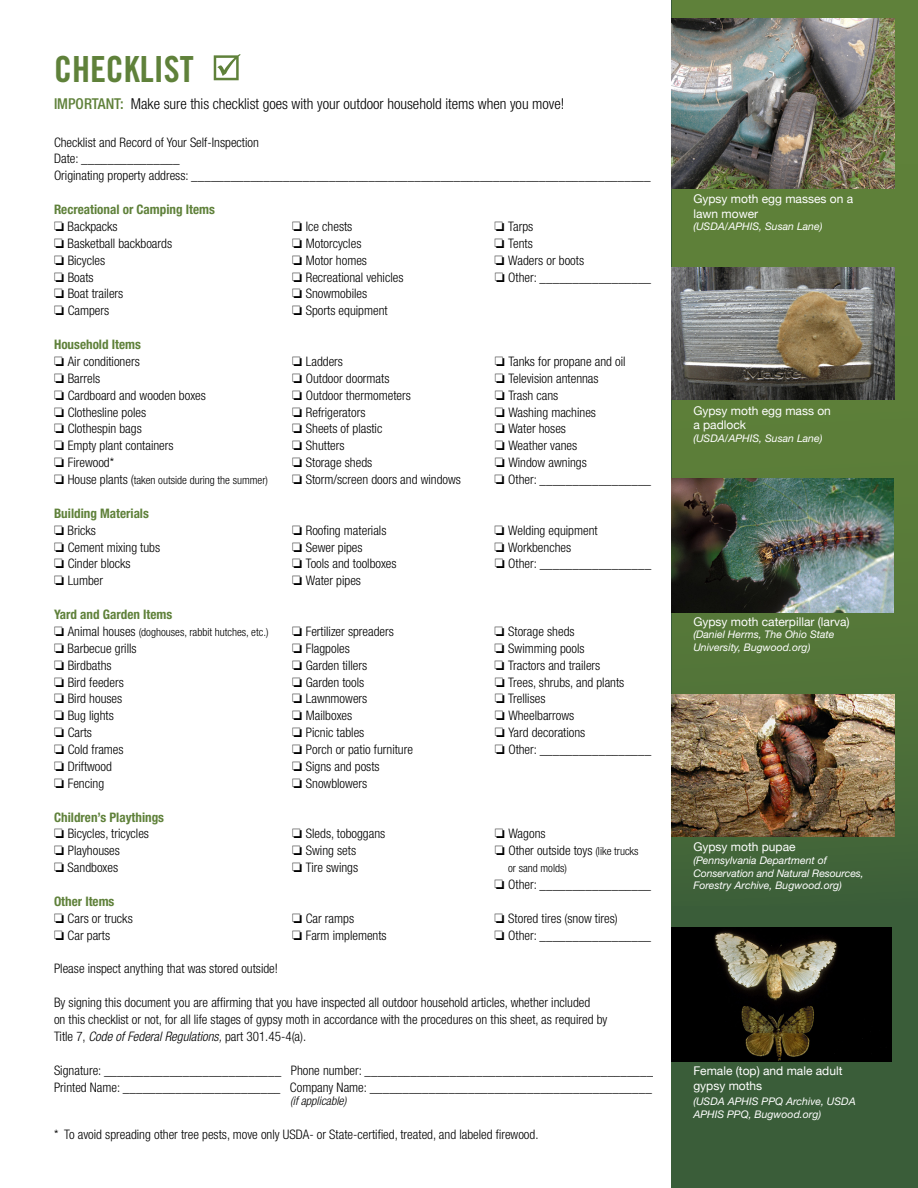
<style>
.page{position:relative;width:918px;height:1188px;background:#fff}
.page>*{position:absolute;margin:0;border:0;box-sizing:border-box;transform-origin:0 0}
.t1{font:36px "Trade Gothic Bold Cond Twenty";color:#5f813a}
.t2{font:300 condensed 15px "Helvetica Neue";color:#000}
.t3{font:300 condensed 13.2px/17px "Helvetica Neue";color:#000}
.t4{font:700 condensed 13.2px/17px "Helvetica Neue";color:#5f813a}
.t5{font:12px/14.4px "Helvetica Neue";color:#fff}
.t6{font:italic 300 condensed 12px "Helvetica Neue";color:#000}
.t7{font:300 condensed 11.25px "Helvetica Neue";color:#000}
.t8{font:italic 10.5px/12.6px "Helvetica Neue";color:#fff}
.s1{font-weight:500;color:#5f813a}
.s2{color:#000}
.s3{font-weight:300;color:#000}
.s4{font-weight:700;color:#5f813a}
.s5{font-size:13.2px}
.s6{font-size:11.25px}
.s7{font-style:italic}
</style>
<div class="page">
<div style="left:672px;top:0;width:246px;height:1188px;background:#3a5d39"></div>
<svg style="left:672px;top:0;width:246px;height:837px;background:#5a7b39"></svg>
<svg style="left:214px;top:54px;width:27px;height:26px"></svg>
<img style="left:672px;top:478px;width:222px;height:134px">
<img style="left:672px;top:18px;width:222px;height:171px">
<img style="left:672px;top:268px;width:222px;height:132px">
<img style="left:672px;top:694px;width:222px;height:143px">
<img style="left:672px;top:928px;width:220px;height:133px">
<h1 class="t1" style="left:54px;top:47px;width:126px">CHECKLIST</h1>
<p class="t2" style="left:54px;top:95px;width:512px"><span class="s1">IMPORTANT:</span> Make sure this checklist goes with your outdoor household items when you move!</p>
<p class="t3" style="left:54px;top:133px;width:598px">Checklist and Record of Your Self-Inspection<br>Date: _______________<br>Originating property address: ______________________________________________________________________</p>
<p class="t4" style="left:54px;top:201px;width:162px">Recreational or Camping Items <span class="s2">❏</span> <span class="s3">Backpacks</span></p>
<p class="t3" style="left:292px;top:218px;width:62px">❏ Ice chests</p>
<p class="t3" style="left:495px;top:218px;width:40px">❏ Tarps</p>
<p class="t3" style="left:54px;top:235px;width:120px">❏ Basketball backboards</p>
<p class="t3" style="left:292px;top:235px;width:71px">❏ Motorcycles</p>
<p class="t3" style="left:495px;top:235px;width:40px">❏ Tents</p>
<p class="t3" style="left:54px;top:251px;width:53px">❏ Bicycles</p>
<p class="t3" style="left:292px;top:251px;width:76px">❏ Motor homes</p>
<p class="t3" style="left:495px;top:251px;width:91px">❏ Waders or boots</p>
<p class="t3" style="left:54px;top:268px;width:41px">❏ Boats</p>
<p class="t3" style="left:292px;top:268px;width:113px">❏ Recreational vehicles</p>
<p class="t3" style="left:495px;top:268px;width:158px">❏ Other: _________________</p>
<p class="t3" style="left:54px;top:285px;width:71px">❏ Boat trailers</p>
<p class="t3" style="left:292px;top:285px;width:77px">❏ Snowmobiles</p>
<p class="t3" style="left:54px;top:302px;width:57px">❏ Campers</p>
<p class="t3" style="left:292px;top:302px;width:97px">❏ Sports equipment</p>
<p class="t3" style="left:54px;top:336px;width:88px"><span class="s4">Household Items </span>❏ Air conditioners</p>
<p class="t3" style="left:292px;top:353px;width:52px">❏ Ladders</p>
<p class="t3" style="left:495px;top:353px;width:133px">❏ Tanks for propane and oil</p>
<p class="t3" style="left:54px;top:370px;width:48px">❏ Barrels</p>
<p class="t3" style="left:292px;top:370px;width:99px">❏ Outdoor doormats</p>
<p class="t3" style="left:495px;top:370px;width:105px">❏ Television antennas</p>
<p class="t3" style="left:54px;top:386px;width:153px">❏ Cardboard and wooden boxes</p>
<p class="t3" style="left:292px;top:386px;width:120px">❏ Outdoor thermometers</p>
<p class="t3" style="left:495px;top:386px;width:65px">❏ Trash cans</p>
<p class="t3" style="left:54px;top:403px;width:94px">❏ Clothesline poles</p>
<p class="t3" style="left:292px;top:403px;width:75px">❏ Refrigerators</p>
<p class="t3" style="left:495px;top:403px;width:103px">❏ Washing machines</p>
<p class="t3" style="left:54px;top:420px;width:89px">❏ Clothespin bags</p>
<p class="t3" style="left:292px;top:420px;width:92px">❏ Sheets of plastic</p>
<p class="t3" style="left:495px;top:420px;width:73px">❏ Water hoses</p>
<p class="t3" style="left:54px;top:437px;width:121px">❏ Empty plant containers</p>
<p class="t3" style="left:292px;top:437px;width:54px">❏ Shutters</p>
<p class="t3" style="left:495px;top:437px;width:84px">❏ Weather vanes</p>
<p class="t3" style="left:54px;top:454px;width:62px">❏ Firewood*</p>
<p class="t3" style="left:292px;top:454px;width:82px">❏ Storage sheds</p>
<p class="t3" style="left:495px;top:454px;width:94px">❏ Window awnings</p>
<p class="t7" style="left:54px;top:474px;width:215px">❏ <span class="s5">House plants (</span>taken outside during the summer)</p>
<p class="t3" style="left:292px;top:471px;width:170px">❏ Storm/screen doors and windows</p>
<p class="t3" style="left:495px;top:471px;width:158px">❏ Other: _________________</p>
<p class="t4" style="left:54px;top:504px;width:96px">Building Materials <span class="s2">❏</span> <span class="s3">Bricks</span></p>
<p class="t3" style="left:292px;top:521px;width:96px">❏ Roofing materials</p>
<p class="t3" style="left:495px;top:521px;width:105px">❏ Welding equipment</p>
<p class="t3" style="left:54px;top:538px;width:108px">❏ Cement mixing tubs</p>
<p class="t3" style="left:292px;top:538px;width:72px">❏ Sewer pipes</p>
<p class="t3" style="left:495px;top:538px;width:78px">❏ Workbenches</p>
<p class="t3" style="left:54px;top:555px;width:78px">❏ Cinder blocks</p>
<p class="t3" style="left:292px;top:555px;width:106px">❏ Tools and toolboxes</p>
<p class="t3" style="left:495px;top:555px;width:158px">❏ Other: _________________</p>
<p class="t3" style="left:54px;top:572px;width:51px">❏ Lumber</p>
<p class="t3" style="left:292px;top:572px;width:70px">❏ Water pipes</p>
<p class="t4" style="left:54px;top:606px;width:120px">Yard and Garden Items</p>
<p class="t7" style="left:54px;top:625px;width:216px">❏ <span class="s5">Animal houses</span> (doghouses, rabbit hutches, etc.)</p>
<p class="t3" style="left:292px;top:623px;width:103px">❏ Fertilizer spreaders</p>
<p class="t3" style="left:495px;top:623px;width:82px">❏ Storage sheds</p>
<p class="t3" style="left:54px;top:640px;width:84px">❏ Barbecue grills</p>
<p class="t3" style="left:292px;top:640px;width:59px">❏ Flagpoles</p>
<p class="t3" style="left:495px;top:640px;width:91px">❏ Swimming pools</p>
<p class="t3" style="left:54px;top:656px;width:59px">❏ Birdbaths</p>
<p class="t3" style="left:292px;top:656px;width:77px">❏ Garden tillers</p>
<p class="t3" style="left:495px;top:656px;width:107px">❏ Tractors and trailers</p>
<p class="t3" style="left:54px;top:673px;width:71px">❏ Bird feeders</p>
<p class="t3" style="left:292px;top:673px;width:74px">❏ Garden tools</p>
<p class="t3" style="left:495px;top:673px;width:131px">❏ Trees, shrubs, and plants</p>
<p class="t3" style="left:54px;top:690px;width:70px">❏ Bird houses</p>
<p class="t3" style="left:292px;top:690px;width:77px">❏ Lawnmowers</p>
<p class="t3" style="left:495px;top:690px;width:52px">❏ Trellises</p>
<p class="t3" style="left:54px;top:707px;width:61px">❏ Bug lights</p>
<p class="t3" style="left:292px;top:707px;width:62px">❏ Mailboxes</p>
<p class="t3" style="left:495px;top:707px;width:81px">❏ Wheelbarrows</p>
<p class="t3" style="left:54px;top:724px;width:39px">❏ Carts</p>
<p class="t3" style="left:292px;top:724px;width:74px">❏ Picnic tables</p>
<p class="t3" style="left:495px;top:724px;width:92px">❏ Yard decorations</p>
<p class="t3" style="left:54px;top:741px;width:71px">❏ Cold frames</p>
<p class="t3" style="left:292px;top:741px;width:122px">❏ Porch or patio furniture</p>
<p class="t3" style="left:495px;top:741px;width:158px">❏ Other: _________________</p>
<p class="t3" style="left:54px;top:758px;width:59px">❏ Driftwood</p>
<p class="t3" style="left:292px;top:758px;width:89px">❏ Signs and posts</p>
<p class="t3" style="left:54px;top:775px;width:52px">❏ Fencing</p>
<p class="t3" style="left:292px;top:775px;width:77px">❏ Snowblowers</p>
<p class="t4" style="left:54px;top:808px;width:112px">Children’s Playthings <span class="s2">❏</span> <span class="s3">Bicycles, tricycles</span></p>
<p class="t3" style="left:292px;top:825px;width:95px">❏ Sleds, toboggans</p>
<p class="t3" style="left:495px;top:825px;width:52px">❏ Wagons</p>
<p class="t3" style="left:54px;top:842px;width:67px">❏ Playhouses</p>
<p class="t3" style="left:292px;top:842px;width:65px">❏ Swing sets</p>
<p class="t3" style="left:495px;top:842px;width:145px">❏ Other outside toys <span class="s6">(like trucks</span></p>
<p class="t3" style="left:54px;top:859px;width:66px">❏ Sandboxes</p>
<p class="t3" style="left:292px;top:859px;width:68px">❏ Tire swings</p>
<p class="t7" style="left:508px;top:862px;width:60px">or sand molds)</p>
<p class="t3" style="left:495px;top:876px;width:158px">❏ Other: _________________</p>
<p class="t3" style="left:54px;top:893px;width:80px"><span class="s4">Other Items<br></span>❏ Cars or trucks</p>
<p class="t3" style="left:292px;top:910px;width:64px">❏ Car ramps</p>
<p class="t3" style="left:495px;top:910px;width:125px">❏ Stored tires (snow tires)</p>
<p class="t3" style="left:54px;top:926px;width:58px">❏ Car parts</p>
<p class="t3" style="left:292px;top:926px;width:96px">❏ Farm implements</p>
<p class="t3" style="left:495px;top:926px;width:158px">❏ Other: _________________</p>
<p class="t3" style="left:54px;top:960px;width:226px">Please inspect anything that was stored outside!</p>
<p class="t3" style="left:54px;top:994px;width:555px">By signing this document you are affirming that you have inspected all outdoor household articles, whether included<br>on this checklist or not, for all life stages of gypsy moth in accordance with the procedures on this sheet, as required by<br>Title 7, <span class="s7">Code of Federal Regulations,</span> part 301.45-4(a).</p>
<p class="t3" style="left:54px;top:1061px;width:601px">Signature: ___________________________ Phone number: ____________________________________________<br>Printed Name: ________________________ Company Name: ___________________________________________</p>
<p class="t6" style="left:290px;top:1094px;width:58px">(if applicable)</p>
<p class="t3" style="left:54px;top:1126px;width:486px">* To avoid spreading other tree pests, move only USDA- or State-certified, treated, and labeled firewood.</p>
<p class="t5" style="left:693px;top:192px;width:161px">Gypsy moth egg masses on a lawn mower</p>
<p class="t8" style="left:693px;top:220px;width:131px">(USDA/APHIS, Susan Lane)</p>
<p class="t5" style="left:693px;top:403px;width:139px">Gypsy moth egg mass on a padlock</p>
<p class="t8" style="left:693px;top:431px;width:131px">(USDA/APHIS, Susan Lane)</p>
<p class="t5" style="left:693px;top:614px;width:158px">Gypsy moth caterpillar (larva)</p>
<p class="t8" style="left:693px;top:628px;width:143px">(Daniel Herms, The Ohio State<br>University, Bugwood.org)</p>
<p class="t5" style="left:693px;top:840px;width:104px">Gypsy moth pupae</p>
<p class="t8" style="left:693px;top:854px;width:172px">(Pennsylvania Department of<br>Conservation and Natural Resources,<br>Forestry Archive, Bugwood.org)</p>
<p class="t5" style="left:693px;top:1064px;width:151px">Female (top) and male adult gypsy moths</p>
<p class="t8" style="left:693px;top:1095px;width:164px">(USDA APHIS PPQ Archive, USDA<br>APHIS PPQ, Bugwood.org)</p>
</div>
